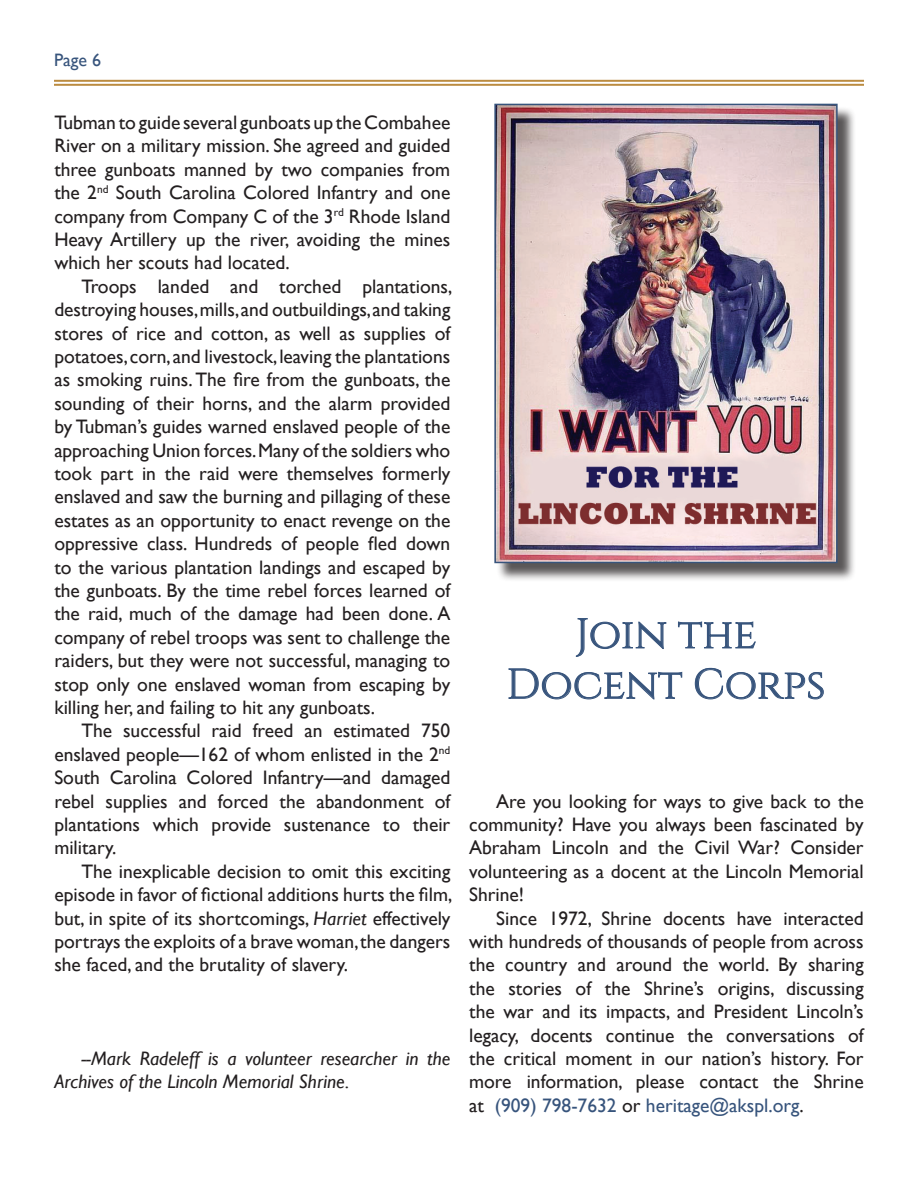
<style>
.page{position:relative;width:918px;height:1188px;background:#fff}
.page>*{position:absolute;margin:0;border:0;box-sizing:border-box;transform-origin:0 0}
.t1{font:42px/50.4px "Cinzel";color:#37547c;text-align:center}
.t2{font:19.5px/23.4px "Gill Sans";color:#231f20;text-align:justify}
.t3{font:italic 19.5px/23.4px "Gill Sans";color:#231f20}
.t4{font:18px "Gill Sans";color:#37547c}
.s1{font-style:italic}
.s2{color:#37547c}
</style>
<div class="page">
<hr style="left:54px;top:80px;width:810px;height:2px;background:#bb8b40">
<hr style="left:54px;top:84px;width:810px;height:2px;background:#bb8b40">
<svg style="left:576px;top:618px;width:90px;height:39px"></svg>
<svg style="left:678px;top:621px;width:78px;height:27px"></svg>
<svg style="left:508px;top:668px;width:174px;height:31px"></svg>
<svg style="left:695px;top:668px;width:129px;height:31px"></svg>
<div style="left:497px;top:106px;width:359px;height:476px;background:#231f20;opacity:.75"></div>
<img style="left:497px;top:107px;width:338px;height:453px">
<div style="left:494px;top:104px;width:344px;height:459px;border:2px solid #37547c"></div>
<p class="t4" style="left:54px;top:50px;width:49px">Page 6</p>
<p class="t2" style="left:54px;top:111px;width:398px">Tubman to guide several gunboats up the Combahee River on a military mission. She agreed and guided three gunboats manned by two companies from the 2<sup>nd</sup> South Carolina Colored Infantry and one company from Company C of the 3<sup>rd</sup> Rhode Island Heavy Artillery up the river, avoiding the mines which her scouts had located.</p>
<p class="t2" style="left:54px;top:275px;width:399px;text-indent:27px">Troops landed and torched plantations, destroying houses, mills, and outbuildings, and taking stores of rice and cotton, as well as supplies of potatoes, corn, and livestock, leaving the plantations as smoking ruins. The fire from the gunboats, the sounding of their horns, and the alarm provided by Tubman’s guides warned enslaved people of the approaching Union forces. Many of the soldiers who took part in the raid were themselves formerly enslaved and saw the burning and pillaging of these estates as an opportunity to enact revenge on the oppressive class. Hundreds of people fled down to the various plantation landings and escaped by the gunboats. By the time rebel forces learned of the raid, much of the damage had been done. A company of rebel troops was sent to challenge the raiders, but they were not successful, managing to stop only one enslaved woman from escaping by killing her, and failing to hit any gunboats.</p>
<p class="t2" style="left:54px;top:720px;width:398px;text-indent:27px">The successful raid freed an estimated 750 enslaved people—162 of whom enlisted in the 2<sup>nd </sup>South Carolina Colored Infantry—and damaged rebel supplies and forced the abandonment of plantations which provide sustenance to their military.</p>
<p class="t2" style="left:54px;top:860px;width:399px;text-indent:27px">The inexplicable decision to omit this exciting episode in favor of fictional additions hurts the film, but, in spite of its shortcomings, <span class="s1">Harriet</span> effectively portrays the exploits of a brave woman, the dangers she faced, and the brutality of slavery.</p>
<p class="t3" style="left:54px;top:1047px;width:398px;text-indent:27px">--Mark Radeleff is a volunteer researcher in the<br>Archives of the Lincoln Memorial Shrine.</p>
<h1 class="t1" style="left:506px;top:609px;width:321px">Join the<br>Docent Corps</h1>
<p class="t2" style="left:469px;top:790px;width:396px;text-indent:27px">Are you looking for ways to give back to the community? Have you always been fascinated by Abraham Lincoln and the Civil War? Consider volunteering as a docent at the Lincoln Memorial Shrine!</p>
<p class="t2" style="left:469px;top:907px;width:396px;text-indent:27px">Since 1972, Shrine docents have interacted with hundreds of thousands of people from across the country and around the world. By sharing the stories of the Shrine’s origins, discussing the war and its impacts, and President Lincoln’s legacy, docents continue the conversations of the critical moment in our nation’s history. For more information, please contact the Shrine at <span class="s2">(909) 798-7632</span> or <span class="s2">heritage@akspl.org</span>.</p>
</div>
